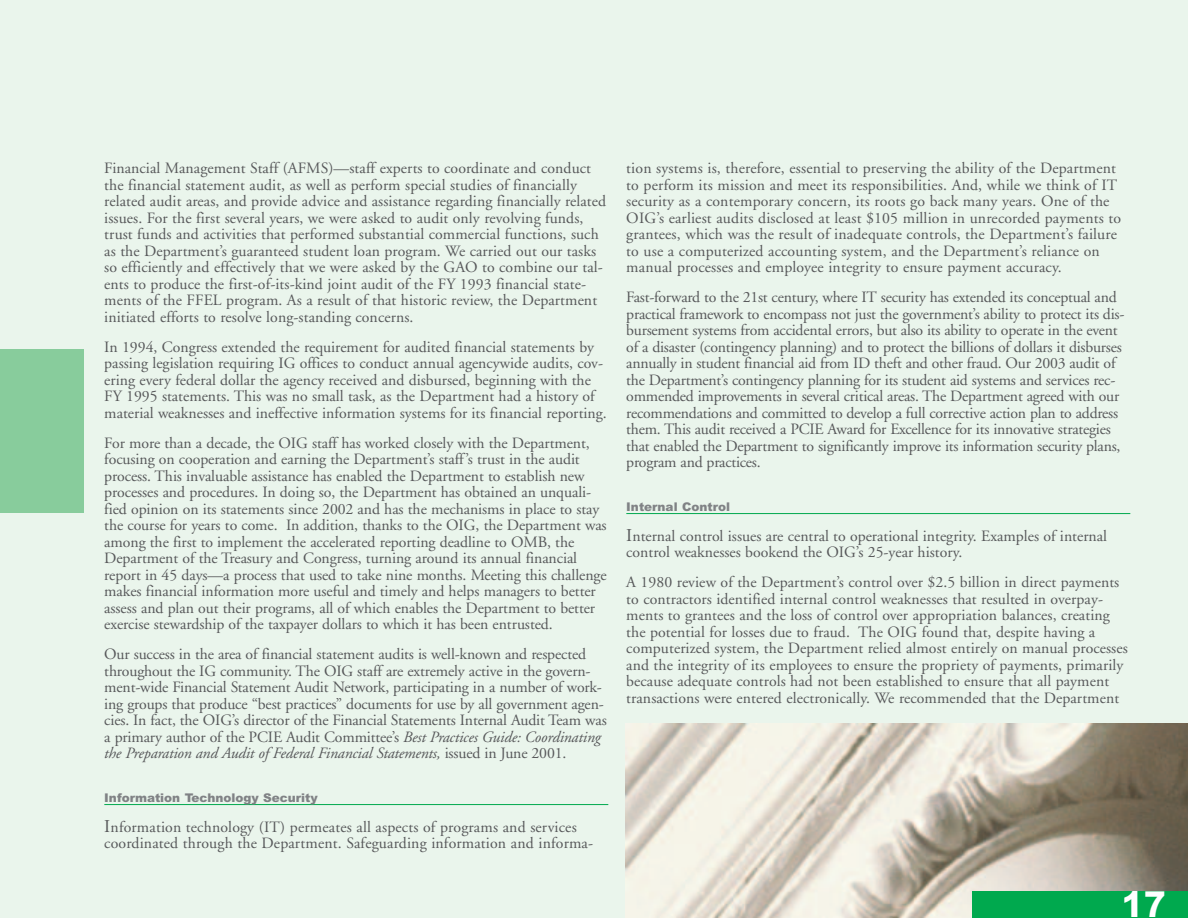
<style>
.page{position:relative;width:1188px;height:918px;background:#fff}
.page>*{position:absolute;margin:0;border:0;box-sizing:border-box;transform-origin:0 0}
.t1{font:800 36px "Arial";color:#fff}
.t2{font:15.75px/16.5px "Adobe Garamond";color:#57585a}
.t3{font:900 12px "Arial";color:#808285}
.s1{font-style:italic}
.s2{font-size:18px}
</style>
<div class="page">
<div style="left:15px;top:0;width:1173px;height:918px;background:#eaf5ec"></div>
<hr style="left:104px;top:804px;width:504px;height:1px;background:#00a94e">
<hr style="left:626px;top:513px;width:504px;height:1px;background:#00a94e">
<img style="left:626px;top:724px;width:562px;height:194px">
<div style="left:0;top:0;width:26px;height:918px;background:#eaf5ec"></div>
<div style="left:972px;top:891px;width:216px;height:27px;background:#00a94e"></div>
<div style="left:0;top:349px;width:84px;height:164px;background:#88cc9c"></div>
<p class="t2" style="left:104px;top:161px;width:503px">Financial Management Staff (AFMS)—staff experts to coordinate and conduct the financial statement audit, as well as perform special studies of financially related audit areas, and provide advice and assistance regarding financially related issues. For the first several years, we were asked to audit only revolving funds, trust funds and activities that performed substantial commercial functions, such as the Department’s guaranteed student loan program. We carried out our tasks so efficiently and effectively that we were asked by the GAO to combine our tal&shy;ents to produce the first-of-its-kind joint audit of the FY 1993 financial state&shy;ments of the FFEL program. As a result of that historic review, the Department initiated efforts to resolve long-standing concerns.</p>
<p class="t2" style="left:104px;top:340px;width:504px">In 1994, Congress extended the requirement for audited financial statements by passing legislation requiring IG offices to conduct annual agencywide audits, cov&shy;ering every federal dollar the agency received and disbursed, beginning with the FY 1995 statements. This was no small task, as the Department had a history of material weaknesses and ineffective information systems for its financial reporting.</p>
<p class="t2" style="left:104px;top:436px;width:504px">For more than a decade, the OIG staff has worked closely with the Department, focusing on cooperation and earning the Department’s staff’s trust in the audit process. This invaluable assistance has enabled the Department to establish new processes and procedures. In doing so, the Department has obtained an unquali&shy;fied opinion on its statements since 2002 and has the mechanisms in place to stay the course for years to come. In addition, thanks to the OIG, the Department was among the first to implement the accelerated reporting deadline to OMB, the Department of the Treasury and Congress, turning around its annual financial report in 45 days—a process that used to take nine months. Meeting this challenge makes financial information more useful and timely and helps managers to better assess and plan out their programs, all of which enables the Department to better exercise stewardship of the taxpayer dollars to which it has been entrusted.</p>
<p class="t2" style="left:104px;top:647px;width:504px">Our success in the area of financial statement audits is well-known and respected throughout the IG community. The OIG staff are extremely active in the govern&shy;ment-wide Financial Statement Audit Network, participating in a number of work&shy;ing groups that produce “best practices” documents for use by all government agen&shy;cies. In fact, the OIG’s director of the Financial Statements Internal Audit Team was a primary author of the PCIE Audit Committee’s <span class="s1">Best Practices Guide: Coordinating the Preparation and Audit of Federal Financial Statements,</span> issued in June 2001.</p>
<p class="t3" style="left:104px;top:791px;width:215px">Information Technology Security</p>
<p class="t2" style="left:104px;top:820px;width:490px"><span class="s2">I</span>nformation technology (IT) permeates all aspects of programs and services coordinated through the Department. Safeguarding information and informa-</p>
<p class="t2" style="left:626px;top:161px;width:496px">tion systems is, therefore, essential to preserving the ability of the Department to perform its mission and meet its responsibilities. And, while we think of IT security as a contemporary concern, its roots go back many years. One of the OIG’s earliest audits disclosed at least $105 million in unrecorded payments to grantees, which was the result of inadequate controls, the Department’s failure to use a computerized accounting system, and the Department’s reliance on manual processes and employee integrity to ensure payment accuracy.</p>
<p class="t2" style="left:626px;top:290px;width:500px">Fast-forward to the 21st century, where IT security has extended its conceptual and practical framework to encompass not just the government’s ability to protect its dis&shy;bursement systems from accidental errors, but also its ability to operate in the event of a disaster (contingency planning) and to protect the billions of dollars it disburses annually in student financial aid from ID theft and other fraud. Our 2003 audit of the Department’s contingency planning for its student aid systems and services rec&shy;ommended improvements in several critical areas. The Department agreed with our recommendations and committed to develop a full corrective action plan to address them. This audit received a PCIE Award for Excellence for its innovative strategies that enabled the Department to significantly improve its information security plans, program and practices.</p>
<p class="t3" style="left:626px;top:500px;width:105px">Internal Control</p>
<p class="t2" style="left:626px;top:529px;width:482px"><span class="s2">I</span>nternal control issues are central to operational integrity. Examples of internal control weaknesses bookend the OIG’s 25-year history.</p>
<p class="t2" style="left:626px;top:575px;width:503px">A 1980 review of the Department’s control over $2.5 billion in direct payments to contractors identified internal control weaknesses that resulted in overpay&shy;ments to grantees and the loss of control over appropriation balances, creating the potential for losses due to fraud. The OIG found that, despite having a computerized system, the Department relied almost entirely on manual processes and the integrity of its employees to ensure the propriety of payments, primarily because adequate controls had not been established to ensure that all payment transactions were entered electronically. We recommended that the Department</p>
<h1 class="t1" style="left:1122px;top:883px;width:46px">17</h1>
</div>
